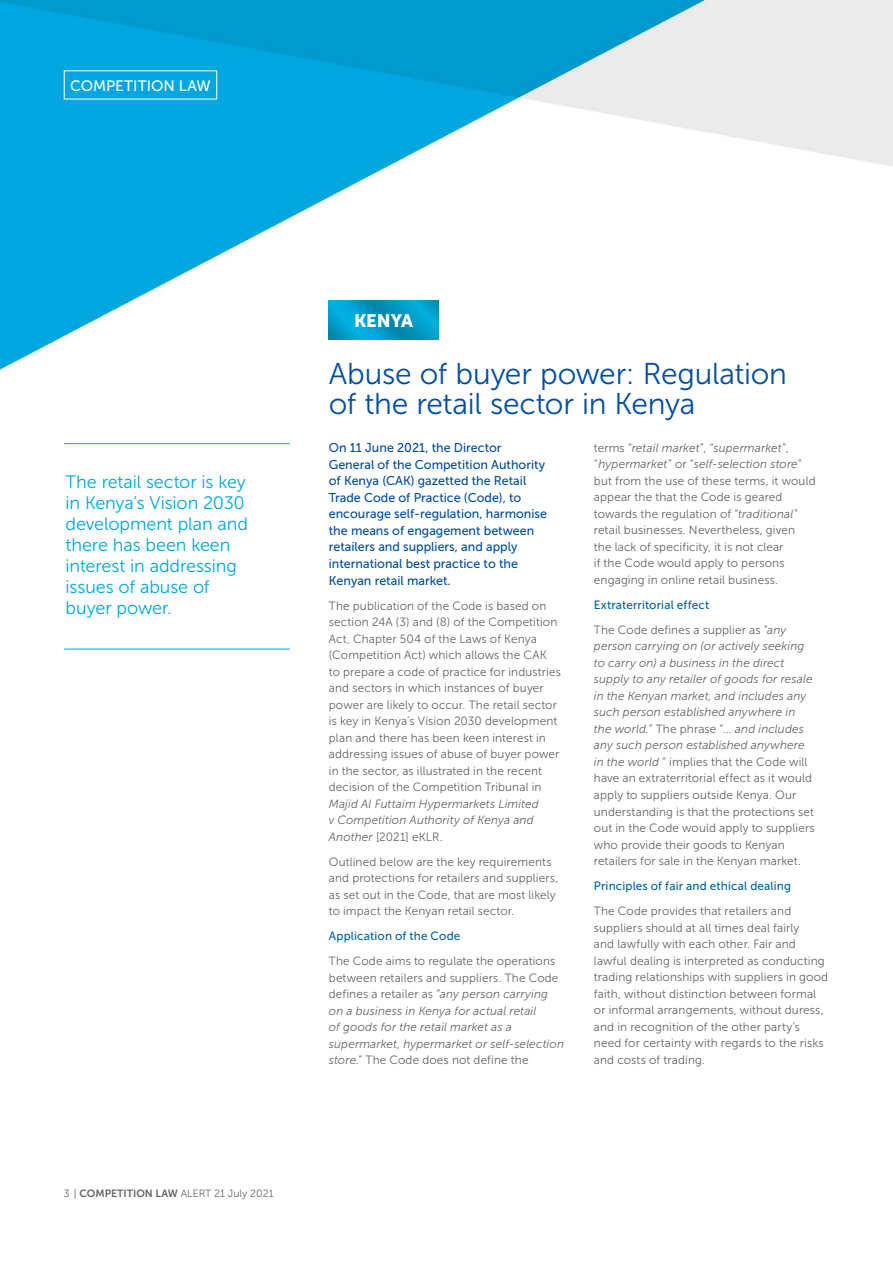
<style>
.page{position:relative;width:893px;height:1263px;background:#fff}
.page>*{position:absolute;margin:0;border:0;box-sizing:border-box;transform-origin:0 0}
.t1{font:30px/30px "Museo Sans 300";letter-spacing:-.01em;color:#034ea2}
.t2{font:18px/21px "Museo Sans 300";letter-spacing:-.005em;color:#00a8e0}
.t3{font:18px "Museo Sans 900";letter-spacing:-.01em;color:#fff}
.t4{font:15.15px "Museo Sans 500";letter-spacing:.005em;color:#fff}
.t5{font:12.75px/16.5px "Museo Sans 500";color:#034ea2}
.t6{font:12px/16.5px "Museo Sans 300";letter-spacing:.01em;color:#636466}
.t7{font:italic 12px/16.5px "Museo Sans 300";letter-spacing:.01em;color:#636466}
.t8{font:12px "Museo Sans 500";letter-spacing:.015em;color:#0064a8}
.t9{font:10.5px "Museo Sans 300";color:#636466}
.s1{font-family:"Museo Sans 700"}
.s2{font-style:normal}
.s3{font-style:italic}
</style>
<div class="page">
<img style="left:0;top:0;width:893px;height:649px">
<hr style="left:64px;top:443px;width:226px;height:1px;background:#00a8e0">
<hr style="left:64px;top:649px;width:226px;height:1px;background:#00a8e0">
<svg style="left:329px;top:300px;width:109px;height:39px;background:#009cc8"></svg>
<p class="t4" style="left:70px;top:77px;width:142px">COMPETITION LAW</p>
<h2 class="t2" style="left:66px;top:471px;width:184px">The retail sector is key in Kenya’s Vision 2030 development plan and there has been keen interest in addressing issues of abuse of buyer power.</h2>
<p class="t9" style="left:64px;top:1188px;width:211px">3 | <span class="s1">COMPETITION LAW</span> ALERT 21 July 2021</p>
<h2 class="t3" style="left:354px;top:310px;width:60px">KENYA</h2>
<h1 class="t1" style="left:329px;top:359px;width:460px">Abuse of buyer power: Regulation of the retail sector in Kenya</h1>
<p class="t5" style="left:329px;top:440px;width:220px">On 11 June 2021, the Director General of the Competition Authority of Kenya (CAK) gazetted the Retail Trade Code of Practice (Code), to encourage self-regulation, harmonise the means of engagement between retailers and suppliers, and apply international best practice to the Kenyan retail market.</p>
<p class="t6" style="left:329px;top:597px;width:234px">The publication of the Code is based on section 24A (3) and (8) of the Competition Act, Chapter 504 of the Laws of Kenya (Competition Act) which allows the CAK to prepare a code of practice for industries and sectors in which instances of buyer power are likely to occur. The retail sector is key in Kenya’s Vision 2030 development plan and there has been keen interest in addressing issues of abuse of buyer power in the sector, as illustrated in the recent decision of the Competition Tribunal in</p>
<p class="t7" style="left:329px;top:795px;width:211px">Majid Al Futtaim Hypermarkets Limited v Competition Authority of Kenya and<br>Another <span class="s2">[2021] eKLR.</span></p>
<p class="t6" style="left:329px;top:853px;width:231px">Outlined below are the key requirements and protections for retailers and suppliers, as set out in the Code, that are most likely to impact the Kenyan retail sector.</p>
<p class="t8" style="left:329px;top:929px;width:133px">Application of the Code</p>
<p class="t7" style="left:329px;top:953px;width:237px"><span class="s2">The Code aims to regulate the operations between retailers and suppliers. The Code defines a retailer as “</span>any person carrying on a business in Kenya for actual retail<br>of goods for the retail market as a supermarket, hypermarket or self-selection store<span class="s2">.” The Code does not define the</span></p>
<p class="t6" style="left:594px;top:440px;width:223px">terms “<span class="s3">retail market</span>”, “<span class="s3">supermarket</span>”, “<span class="s3">hypermarket</span>” or “<span class="s3">self-selection store</span>” but from the use of these terms, it would appear the that the Code is geared towards the regulation of “<span class="s3">traditional</span>” retail businesses. Nevertheless, given the lack of specificity, it is not clear<br>if the Code would apply to persons engaging in online retail business.</p>
<p class="t8" style="left:594px;top:598px;width:117px">Extraterritorial effect</p>
<p class="t6" style="left:594px;top:622px;width:222px">The Code defines a supplier as “<span class="s3">any person carrying on (or actively seeking to carry on) a business in the direct supply to any retailer of goods for resale in the Kenyan market, and includes any such person established anywhere in the world.</span>” The phrase “... <span class="s3">and includes any such person established anywhere in the world</span> “ implies that the Code will have an extraterritorial effect as it would apply to suppliers outside Kenya. Our understanding is that the protections set out in the Code would apply to suppliers who provide their goods to Kenyan retailers for sale in the Kenyan market.</p>
<p class="t8" style="left:594px;top:879px;width:199px">Principles of fair and ethical dealing</p>
<p class="t6" style="left:594px;top:903px;width:236px">The Code provides that retailers and suppliers should at all times deal fairly<br>and lawfully with each other. Fair and lawful dealing is interpreted as conducting trading relationships with suppliers in good faith, without distinction between formal or informal arrangements, without duress, and in recognition of the other party’s need for certainty with regards to the risks and costs of trading.</p>
</div>
